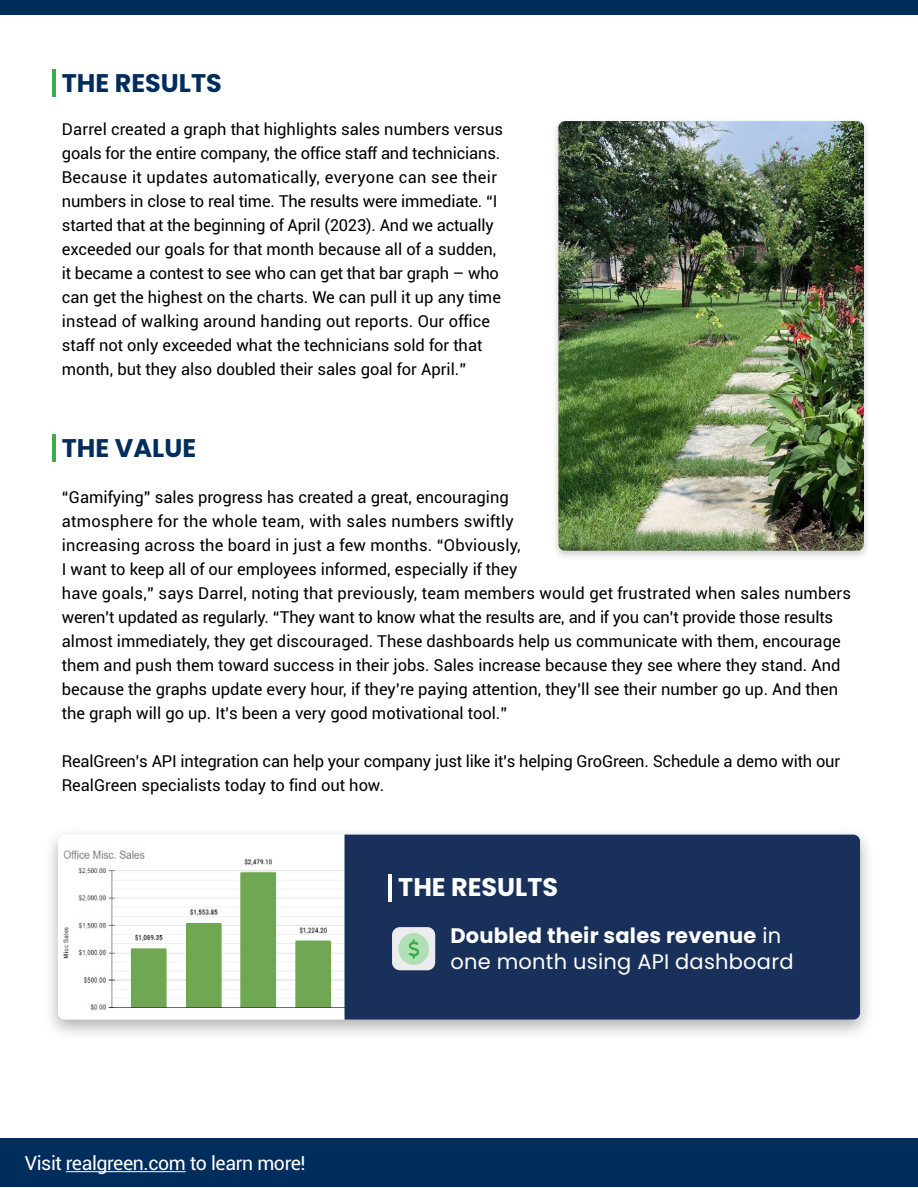
<style>
.page{position:relative;width:918px;height:1188px;background:#fff}
.page>*{position:absolute;margin:0;border:0;box-sizing:border-box;transform-origin:0 0}
.t1{font:700 25.5px "Poppins";color:#002d5c}
.t2{font:700 25.5px "Poppins";color:#fff}
.t3{font:21px/25.5px "Poppins";letter-spacing:.01em;color:#fff}
.t4{font:19.5px "Roboto";letter-spacing:-.02em;color:#fff}
.t5{font:16.5px/24px "Roboto";color:#000}
.s1{font-weight:700}
</style>
<div class="page">
<div style="left:0;top:1139px;width:918px;height:48px;background:#002d5c"></div>
<hr style="left:66px;top:1171px;width:120px;height:1px;background:#fff">
<div style="left:0;top:0;width:918px;height:15px;background:#002d5c"></div>
<div style="left:551px;top:117px;width:320px;height:444px;background:#000;opacity:.2"></div>
<img style="left:558px;top:121px;width:306px;height:430px">
<hr style="left:52px;top:70px;width:4px;height:27px;background:#3bae49">
<div style="left:42px;top:826px;width:833px;height:216px;background:#000;opacity:.31"></div>
<div style="left:58px;top:835px;width:802px;height:185px;background:#fff;border-radius:7px"></div>
<img style="left:63px;top:842px;width:282px;height:169px">
<div style="left:345px;top:835px;width:515px;height:185px;background:#18305a"></div>
<hr style="left:388px;top:874px;width:4px;height:27px;background:#fff">
<div style="left:392px;top:927px;width:43px;height:43px;background:#ececed;border-radius:8px"></div>
<svg style="left:399px;top:933px;width:30px;height:32px"></svg>
<hr style="left:52px;top:434px;width:4px;height:28px;background:#3bae49">
<h1 class="t1" style="left:62px;top:69px;width:161px">THE RESULTS</h1>
<p class="t5" style="left:62px;top:116px;width:443px">Darrel created a graph that highlights sales numbers versus goals for the entire company, the office staff and technicians.<br>Because it updates automatically, everyone can see their numbers in close to real time. The results were immediate. “I started that at the beginning of April (2023). And we actually exceeded our goals for that month because all of a sudden, it became a contest to see who can get that bar graph – who can get the highest on the charts. We can pull it up any time instead of walking around handing out reports. Our office staff not only exceeded what the technicians sold for that month, but they also doubled their sales goal for April.”</p>
<h1 class="t1" style="left:62px;top:433px;width:136px">THE VALUE</h1>
<p class="t5" style="left:62px;top:484px;width:460px">“Gamifying” sales progress has created a great, encouraging atmosphere for the whole team, with sales numbers swiftly increasing across the board in just a few months. “Obviously, I want to keep all of our employees informed, especially if they</p>
<p class="t5" style="left:62px;top:580px;width:791px">have goals,” says Darrel, noting that previously, team members would get frustrated when sales numbers weren’t updated as regularly. “They want to know what the results are, and if you can’t provide those results almost immediately, they get discouraged. These dashboards help us communicate with them, encourage them and push them toward success in their jobs. Sales increase because they see where they stand. And because the graphs update every hour, if they’re paying attention, they’ll see their number go up. And then the graph will go up. It’s been a very good motivational tool.”</p>
<p class="t5" style="left:62px;top:748px;width:780px">RealGreen’s API integration can help your company just like it’s helping GroGreen. Schedule a demo with our<br>RealGreen specialists today to find out how.</p>
<p class="t4" style="left:25px;top:1150px;width:282px">Visit realgreen.com to learn more!</p>
<h1 class="t2" style="left:398px;top:872px;width:161px">THE RESULTS</h1>
<p class="t3" style="left:450px;top:923px;width:345px"><span class="s1">Doubled their sales revenue</span> in one month using API dashboard</p>
</div>
